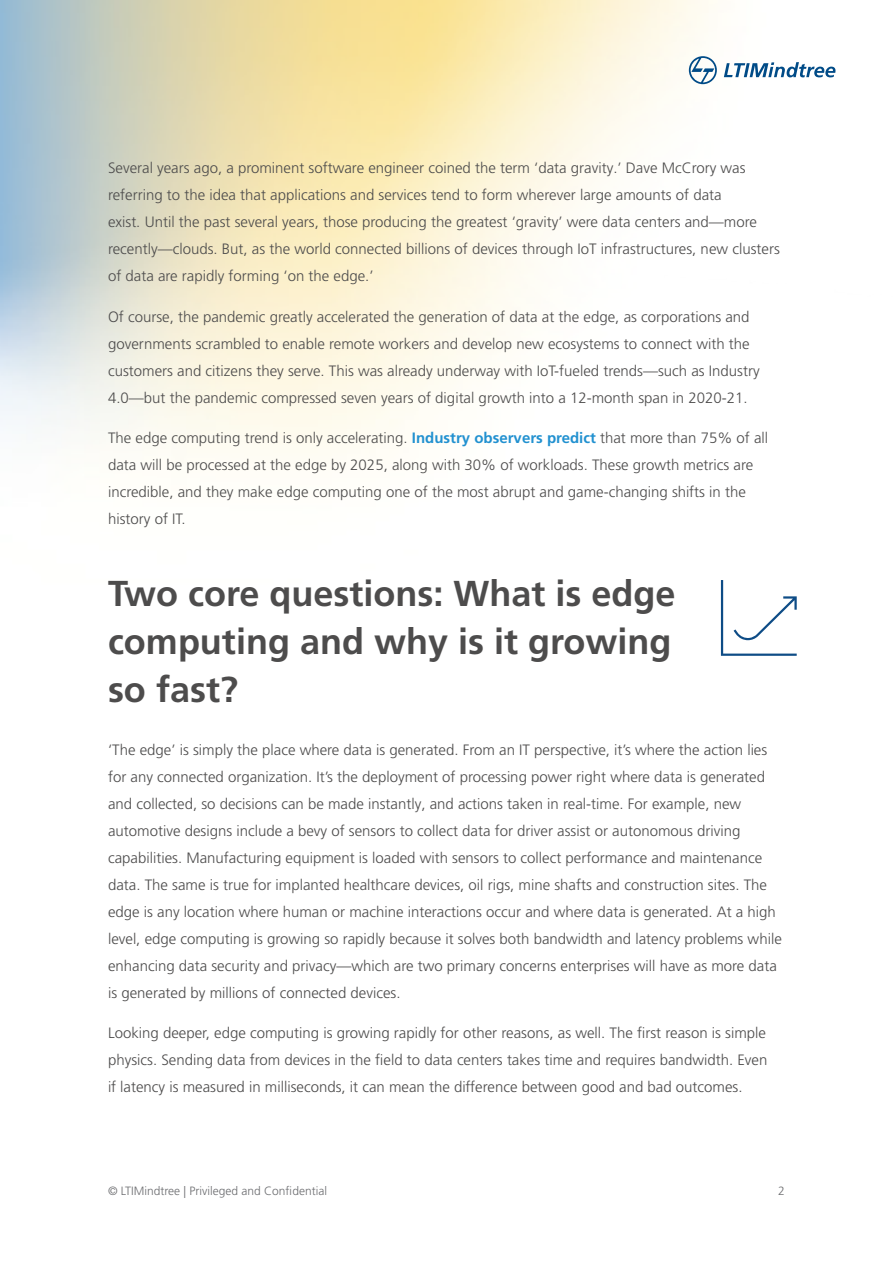
<style>
.page{position:relative;width:893px;height:1263px;background:#fff}
.page>*{position:absolute;margin:0;border:0;box-sizing:border-box;transform-origin:0 0}
.t1{font:700 36px/48px "Frutiger LT Pro";color:#4d4c4c;text-align:justify}
.t2{font:300 15px/27px "Frutiger LT Pro";color:#4d4c4c}
.t3{font:300 12px "Frutiger LT Pro";color:#6c6d70}
.s1{font-weight:700;color:#2291d0}
</style>
<div class="page">
<svg style="left:689px;top:56px;width:28px;height:28px"></svg>
<svg style="left:724px;top:62px;width:111px;height:15px"></svg>
<svg style="left:721px;top:580px;width:76px;height:76px"></svg>
<p class="t2" style="left:108px;top:155px;width:673px">Several years ago, a prominent software engineer coined the term ‘data gravity.’ Dave McCrory was referring to the idea that applications and services tend to form wherever large amounts of data<br>exist. Until the past several years, those producing the greatest ‘gravity’ were data centers and—more recently—clouds. But, as the world connected billions of devices through IoT infrastructures, new clusters of data are rapidly forming ‘on the edge.’</p>
<p class="t2" style="left:108px;top:303px;width:653px">Of course, the pandemic greatly accelerated the generation of data at the edge, as corporations and governments scrambled to enable remote workers and develop new ecosystems to connect with the customers and citizens they serve. This was already underway with IoT-fueled trends—such as Industry 4.0—but the pandemic compressed seven years of digital growth into a 12-month span in 2020-21.</p>
<p class="t2" style="left:108px;top:425px;width:662px">The edge computing trend is only accelerating. <span class="s1">Industry observers predict</span> that more than 75% of all data will be processed at the edge by 2025, along with 30% of workloads. These growth metrics are incredible, and they make edge computing one of the most abrupt and game-changing shifts in the history of IT.</p>
<p class="t1" style="left:108px;top:570px;width:569px">Two core questions: What is edge computing and why is it growing so fast?</p>
<p class="t2" style="left:108px;top:736px;width:675px">‘The edge’ is simply the place where data is generated. From an IT perspective, it’s where the action lies for any connected organization. It’s the deployment of processing power right where data is generated and collected, so decisions can be made instantly, and actions taken in real-time. For example, new automotive designs include a bevy of sensors to collect data for driver assist or autonomous driving capabilities. Manufacturing equipment is loaded with sensors to collect performance and maintenance data. The same is true for implanted healthcare devices, oil rigs, mine shafts and construction sites. The edge is any location where human or machine interactions occur and where data is generated. At a high level, edge computing is growing so rapidly because it solves both bandwidth and latency problems while enhancing data security and privacy—which are two primary concerns enterprises will have as more data is generated by millions of connected devices.</p>
<p class="t2" style="left:108px;top:1019px;width:661px;text-align:justify">Looking deeper, edge computing is growing rapidly for other reasons, as well. The first reason is simple physics. Sending data from devices in the field to data centers takes time and requires bandwidth. Even if latency is measured in milliseconds, it can mean the difference between good and bad outcomes.</p>
<p class="t3" style="left:108px;top:1184px;width:220px">© LTIMindtree | Privileged and Confidential</p>
<p class="t3" style="left:778px;top:1184px;width:8px">2</p>
</div>
